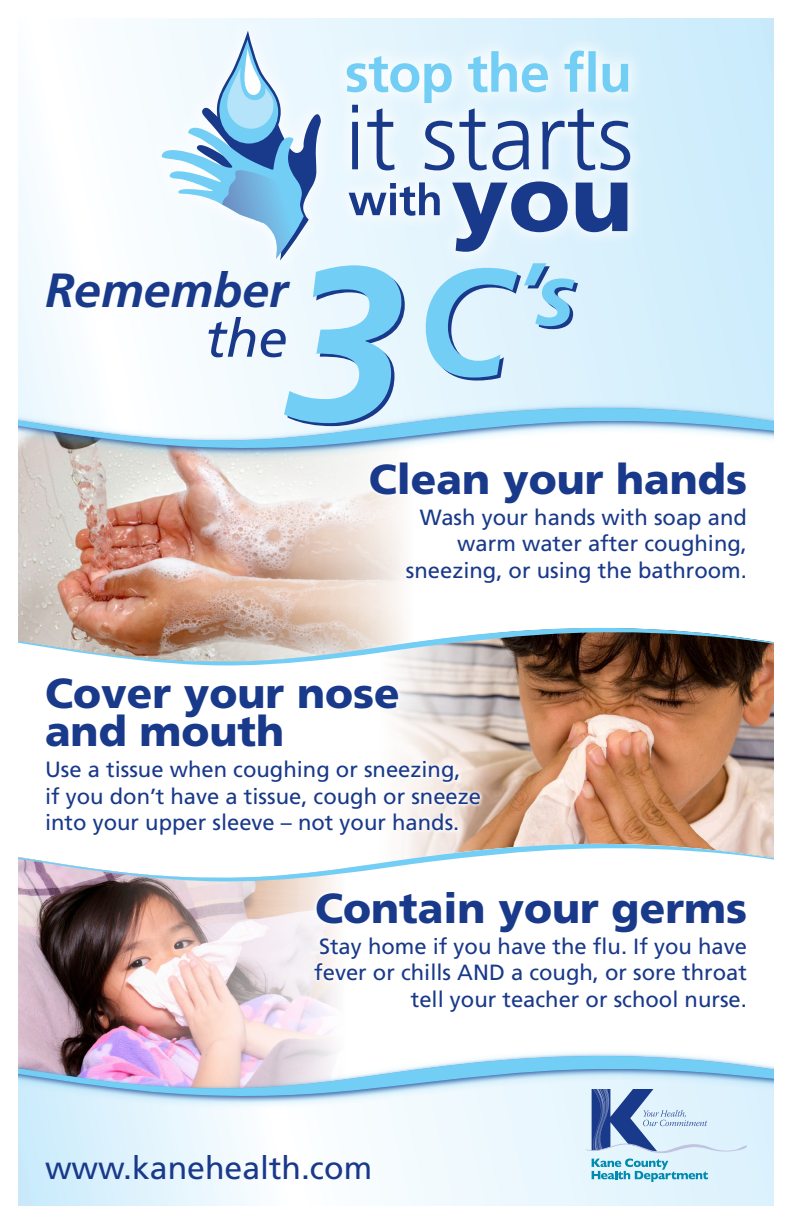
<style>
.page{position:relative;width:792px;height:1224px;background:#fff}
.page>*{position:absolute;margin:0;border:0;box-sizing:border-box;transform-origin:0 0}
.t1{font:italic 53px "Frutiger LT Std";color:#19398a}
.t2{font:italic 700 48px "Frutiger LT Std";color:#19398a}
.Poster_Header_v2{font:900 42px/38px "Frutiger LT Std";color:#19398a}
.t3{font:32px "Frutiger LT Std";color:#19398a}
.Poster_Text_v2{font:22px/26.4px "Frutiger LT Std";color:#19398a;text-align:right}
</style>
<div class="page">
<img style="left:18px;top:18px;width:756px;height:1188px">
<p class="t2" style="left:45px;top:262px;width:244px">Remember</p>
<p class="t1" style="left:205px;top:307px;width:84px">the</p>
<p class="Poster_Header_v2" style="left:369px;top:460px;width:380px">Clean your hands</p>
<p class="Poster_Text_v2" style="left:406px;top:504px;width:343px">Wash your hands with soap and warm water after coughing, sneezing, or using the bathroom.</p>
<p class="Poster_Header_v2" style="left:45px;top:675px;width:356px">Cover your nose and mouth</p>
<p class="Poster_Text_v2" style="left:45px;top:757px;width:438px;text-align:left">Use a tissue when coughing or sneezing,<br>if you don’t have a tissue, cough or sneeze into your upper sleeve – not your hands.</p>
<p class="Poster_Header_v2" style="left:315px;top:889px;width:433px">Contain your germs</p>
<p class="Poster_Text_v2" style="left:314px;top:933px;width:434px">Stay home if you have the flu. If you have fever or chills AND a cough, or sore throat tell your teacher or school nurse.</p>
<p class="t3" style="left:45px;top:1149px;width:329px">www.kanehealth.com</p>
</div>
